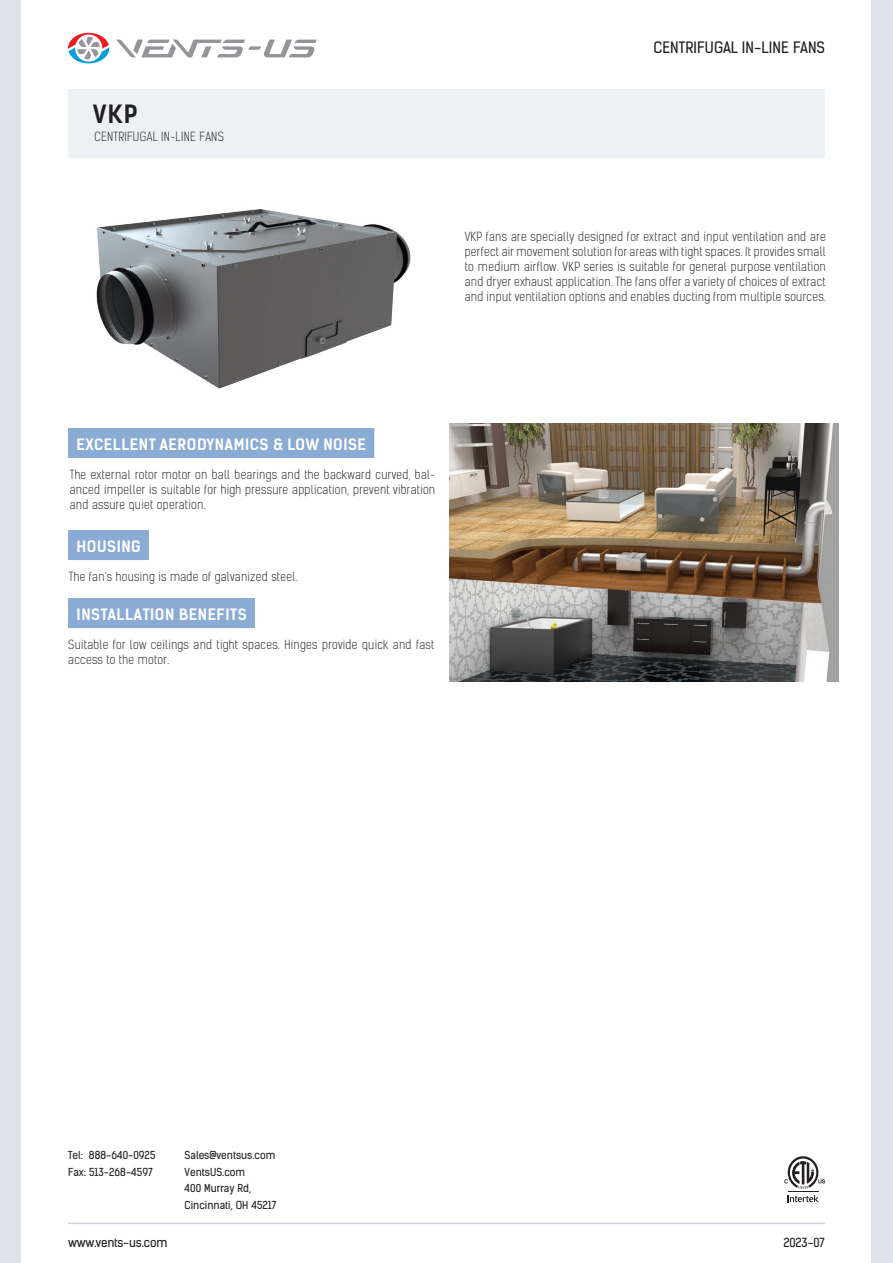
<style>
.page{position:relative;width:893px;height:1263px;background:#fff}
.page>*{position:absolute;margin:0;border:0;box-sizing:border-box;transform-origin:0 0}
.t1{font:700 24px "Kelson Sans";color:#231f20}
.t2{font:15px "Kelson Sans Bold BG";letter-spacing:.035em;color:#fff}
.t3{font:15px "Kelson Sans Regular BG";letter-spacing:.005em;color:#231f20}
.t4{font:300 12px/15px "Kelson Sans";letter-spacing:.025em;color:#231f20;text-align:justify}
.t5{font:12px "Kelson Sans Regular BG";letter-spacing:-.01em;color:#231f20}
.t6{font:12px "Kelson Sans Light BG";letter-spacing:.025em;color:#231f20}
.t7{font:10.5px/16.5px "Kelson Sans Regular BG";color:#231f20}
</style>
<div class="page">
<hr style="left:68px;top:1222px;width:757px;height:2px;background:#cdd3df">
<div style="left:872px;top:0;width:21px;height:1263px;background:#dce1ea"></div>
<div style="left:0;top:0;width:21px;height:1263px;background:#dce1ea"></div>
<svg style="left:68px;top:33px;width:41px;height:30px"></svg>
<svg style="left:116px;top:40px;width:201px;height:17px"></svg>
<div style="left:68px;top:89px;width:757px;height:68px;background:#edf0f4"></div>
<svg style="left:788px;top:1195px;width:30px;height:7px"></svg>
<svg style="left:784px;top:1156px;width:41px;height:33px"></svg>
<hr style="left:787px;top:1191px;width:31px;height:1px;background:#231f20">
<div style="left:68px;top:428px;width:306px;height:30px;background:#8aabd4"></div>
<div style="left:68px;top:530px;width:81px;height:30px;background:#8aabd4"></div>
<div style="left:68px;top:598px;width:187px;height:30px;background:#8aabd4"></div>
<img style="left:449px;top:423px;width:390px;height:258px">
<img style="left:96px;top:209px;width:315px;height:180px">
<h1 class="t1" style="left:93px;top:99px;width:46px">VKP</h1>
<p class="t6" style="left:94px;top:129px;width:131px">CENTRIFUGAL IN-LINE FANS</p>
<p class="t3" style="left:653px;top:38px;width:173px">CENTRIFUGAL IN-LINE FANS</p>
<p class="t4" style="left:465px;top:229px;width:363px">VKP fans are specially designed for extract and input ventilation and are perfect air movement solution for areas with tight spaces. It provides small to medium airflow. VKP series is suitable for general purpose ventilation and dryer exhaust application. The fans offer a variety of choices of extract and input ventilation options and enables ducting from multiple sources.</p>
<p class="t2" style="left:77px;top:435px;width:291px">EXCELLENT AERODYNAMICS &amp; LOW NOISE</p>
<p class="t4" style="left:70px;top:467px;width:367px">The external rotor motor on ball bearings and the backward curved, bal&shy;anced impeller is suitable for high pressure application, prevent vibration and assure quiet operation.</p>
<p class="t2" style="left:77px;top:537px;width:66px">HOUSING</p>
<p class="t4" style="left:69px;top:570px;width:230px">The fan’s housing is made of galvanized steel.</p>
<p class="t2" style="left:77px;top:605px;width:172px">INSTALLATION BENEFITS</p>
<p class="t4" style="left:68px;top:638px;width:368px">Suitable for low ceilings and tight spaces. Hinges provide quick and fast access to the motor.</p>
<p class="t7" style="left:68px;top:1147px;width:89px">Tel: 888-640-0925<br>Fax: 513-268-4597</p>
<p class="t7" style="left:185px;top:1147px;width:94px">Sales@ventsus.com<br>VentsUS.com<br>400 Murray Rd,<br>Cincinnati, OH 45217</p>
<p class="t5" style="left:68px;top:1235px;width:101px">www.vents-us.com</p>
<p class="t5" style="left:783px;top:1235px;width:43px">2023-07</p>
</div>
